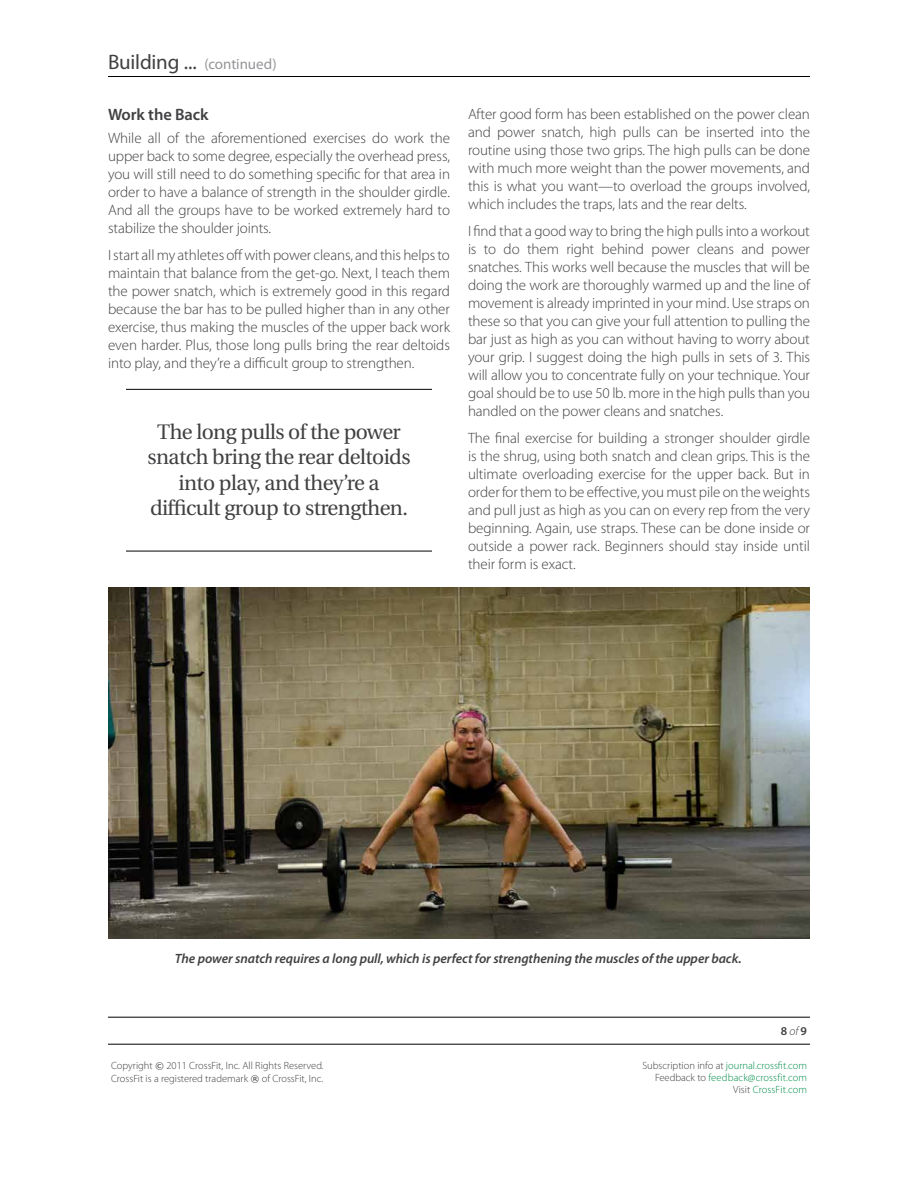
<style>
.page{position:relative;width:918px;height:1188px;background:#fff}
.page>*{position:absolute;margin:0;border:0;box-sizing:border-box;transform-origin:0 0}
.t1{font:21px/25.2px "Utopia";letter-spacing:-.025em;color:#414042;text-align:center}
.t2{font:21px "Myriad Pro";letter-spacing:-.01em;color:#414042}
.t3{font:600 16.5px "Myriad Pro";letter-spacing:-.005em;color:#414042}
.t4{font:300 15px/18px "Myriad Pro";letter-spacing:-.005em;color:#414042;text-align:justify}
.t5{font:italic 600 13.5px "Myriad Pro";letter-spacing:-.005em;color:#414042}
.t6{font:600 12px "Myriad Pro";color:#414042}
.t7{font:300 10.5px/12.6px "Myriad Pro";color:#414042}
.t8{font:300 10.5px/12px "Myriad Pro";color:#008d49;text-align:right}
.s1{font-size:15px;color:#939598}
.s2{font-weight:300;font-style:italic}
.s3{font-family:"Verdana";font-weight:400;font-size:9px}
.s4{color:#414042}
</style>
<div class="page">
<hr style="left:108px;top:76px;width:702px;height:1px;background:#000">
<hr style="left:108px;top:1017px;width:702px;height:1px;background:#000">
<hr style="left:108px;top:1044px;width:702px;height:1px;background:#000">
<hr style="left:126px;top:389px;width:306px;height:1px;background:#000">
<hr style="left:126px;top:551px;width:306px;height:1px;background:#000">
<img style="left:108px;top:588px;width:702px;height:350px">
<h1 class="t2" style="left:108px;top:49px;width:170px">Building ... <span class="s1">(continued)</span></h1>
<p class="t3" style="left:108px;top:104px;width:102px">Work the Back</p>
<p class="t4" style="left:108px;top:129px;width:344px">While all of the aforementioned exercises do work the upper back to some degree, especially the overhead press, you will still need to do something specific for that area in order to have a balance of strength in the shoulder girdle.<br>And all the groups have to be worked extremely hard to stabilize the shoulder joints.</p>
<p class="t4" style="left:108px;top:246px;width:344px">I start all my athletes off with power cleans, and this helps to maintain that balance from the get-go. Next, I teach them the power snatch, which is extremely good in this regard because the bar has to be pulled higher than in any other exercise, thus making the muscles of the upper back work even harder. Plus, those long pulls bring the rear deltoids into play, and they’re a difficult group to strengthen.</p>
<h1 class="t1" style="left:148px;top:420px;width:264px">The long pulls of the power snatch bring the rear deltoids into play, and they’re a difficult group to strengthen.</h1>
<p class="t4" style="left:468px;top:106px;width:344px">After good form has been established on the power clean and power snatch, high pulls can be inserted into the routine using those two grips. The high pulls can be done with much more weight than the power movements, and this is what you want—to overload the groups involved, which includes the traps, lats and the rear delts.</p>
<p class="t4" style="left:468px;top:223px;width:344px">I find that a good way to bring the high pulls into a workout is to do them right behind power cleans and power snatches. This works well because the muscles that will be doing the work are thoroughly warmed up and the line of movement is already imprinted in your mind. Use straps on these so that you can give your full attention to pulling the bar just as high as you can without having to worry about your grip. I suggest doing the high pulls in sets of 3. This will allow you to concentrate fully on your technique. Your goal should be to use 50 lb. more in the high pulls than you handled on the power cleans and snatches.</p>
<p class="t4" style="left:468px;top:430px;width:344px">The final exercise for building a stronger shoulder girdle is the shrug, using both snatch and clean grips. This is the ultimate overloading exercise for the upper back. But in order for them to be effective, you must pile on the weights and pull just as high as you can on every rep from the very beginning. Again, use straps. These can be done inside or outside a power rack. Beginners should stay inside until their form is exact.</p>
<p class="t5" style="left:175px;top:950px;width:568px">The power snatch requires a long pull, which is perfect for strengthening the muscles of the upper back.</p>
<p class="t6" style="left:781px;top:1023px;width:28px">8 <span class="s2">of</span> 9</p>
<p class="t7" style="left:111px;top:1060px;width:214px">Copyright <span class="s3">©</span> 2011 CrossFit, Inc. All Rights Reserved.<br>CrossFit is a registered trademark <span class="s3">®</span> of CrossFit, Inc.</p>
<p class="t8" style="left:642px;top:1060px;width:166px"><span class="s4">Subscription info at</span> journal.crossfit.com<br><span class="s4">Feedback to</span> feedback@crossfit.com<br><span class="s4">Visit</span> CrossFit.com</p>
</div>
